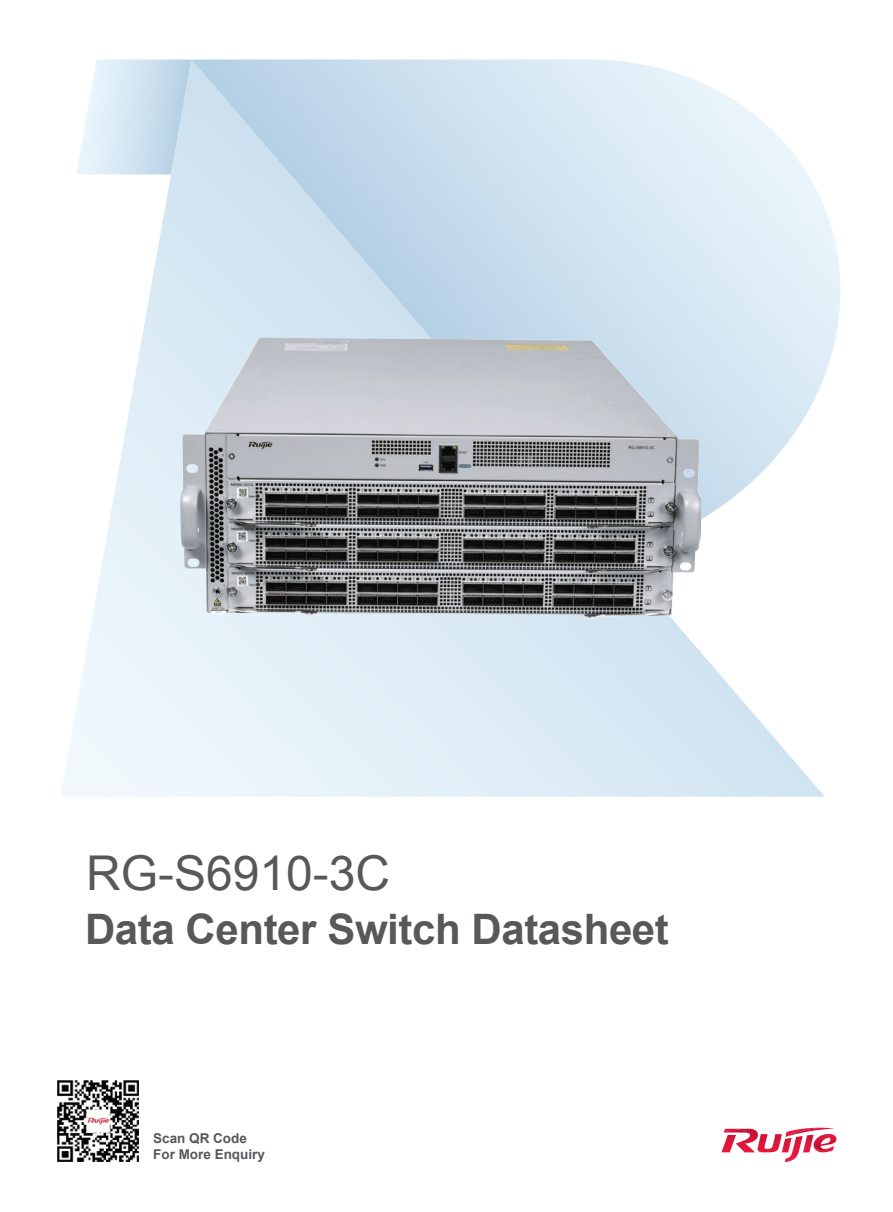
<style>
.page{position:relative;width:893px;height:1212px;background:#fff}
.page>*{position:absolute;margin:0;border:0;box-sizing:border-box;transform-origin:0 0}
.t1{font:48px "Arial";color:#57585a}
.t2{font:700 42px "Arial";letter-spacing:-.01em;color:#57585a}
.t3{font:700 13.5px/16px "Arial";color:#57585a}
</style>
<div class="page">
<img style="left:112px;top:216px;width:52px;height:581px">
<img style="left:722px;top:677px;width:51px;height:120px">
<img style="left:773px;top:736px;width:52px;height:61px">
<img style="left:76px;top:60px;width:115px;height:114px">
<img style="left:57px;top:1080px;width:82px;height:82px">
<svg style="left:722px;top:1128px;width:115px;height:34px"></svg>
<img style="left:181px;top:332px;width:519px;height:294px">
<p class="t1" style="left:86px;top:841px;width:306px">RG-S6910-3C</p>
<p class="t2" style="left:85px;top:901px;width:585px">Data Center Switch Datasheet</p>
<p class="t3" style="left:153px;top:1130px;width:113px">Scan QR Code<br>For More Enquiry</p>
</div>
